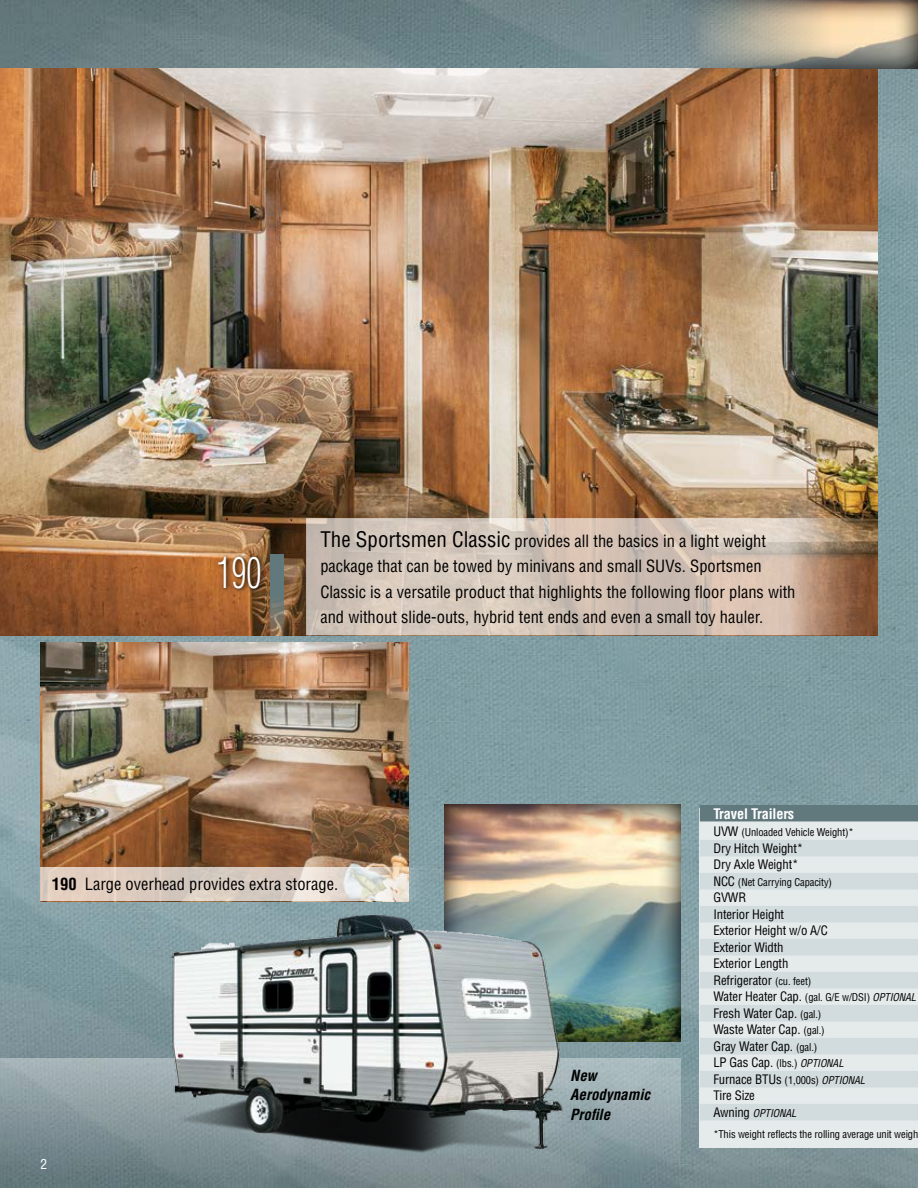
<style>
.page{position:relative;width:918px;height:1188px;background:#fff}
.page>*{position:absolute;margin:0;border:0;box-sizing:border-box;transform-origin:0 0}
.t1{font:300 condensed 42px "Helvetica";color:#fff;scale:.8 1}
.t2{font:condensed 16.5px/25.5px "Helvetica";color:#000}
.t3{font:italic 700 condensed 15px/19.5px "Helvetica";color:#000}
.t4{font:700 condensed 14.25px "Helvetica";letter-spacing:-.01em;color:#fff}
.t5{font:condensed 13.5px "Helvetica";color:#fff}
.t6{font:condensed 12.75px/16.5px "Helvetica";letter-spacing:-.01em;color:#000}
.t7{font:condensed 10.5px/21px "Helvetica";letter-spacing:-.01em;color:#000}
.s1{font-size:21px}
.s2{font-weight:700}
.s3{font-size:12.75px}
.s4{font-size:10.5px}
.s5{font-style:italic;font-size:10.5px}
.s6{font-style:italic}
</style>
<div class="page">
<img style="left:0;top:0;width:918px;height:1188px">
<img style="left:0;top:69px;width:877px;height:566px">
<svg style="left:307px;top:519px;width:589px;height:116px;background:#c9b8aa"></svg>
<svg style="left:0;top:1058px;width:681px;height:122px;background:#86989c"></svg>
<img style="left:442px;top:803px;width:240px;height:239px">
<svg style="left:270px;top:554px;width:14px;height:81px"></svg>
<img style="left:151px;top:901px;width:430px;height:258px">
<svg style="left:216px;top:553px;width:49px;height:41px;background:#8c592e"></svg>
<hr style="left:917px;top:0;width:1px;height:805px;background:#fff">
<div style="left:700px;top:808px;width:218px;height:340px;background:#e5eaeb"></div>
<div style="left:700px;top:805px;width:218px;height:16px;background:#61797d"></div>
<div style="left:700px;top:840px;width:218px;height:16px;background:#d2dbdd"></div>
<div style="left:700px;top:873px;width:218px;height:16px;background:#d2dbdd"></div>
<div style="left:700px;top:906px;width:218px;height:16px;background:#d2dbdd"></div>
<div style="left:700px;top:939px;width:218px;height:16px;background:#d2dbdd"></div>
<div style="left:700px;top:972px;width:218px;height:16px;background:#d2dbdd"></div>
<div style="left:700px;top:1005px;width:218px;height:16px;background:#d2dbdd"></div>
<div style="left:700px;top:1038px;width:218px;height:16px;background:#d2dbdd"></div>
<div style="left:700px;top:1071px;width:218px;height:16px;background:#d2dbdd"></div>
<div style="left:700px;top:1104px;width:218px;height:16px;background:#d2dbdd"></div>
<svg style="left:684px;top:0;width:234px;height:70px;background:#aba390"></svg>
<img style="left:40px;top:643px;width:368px;height:224px">
<svg style="left:40px;top:867px;width:392px;height:34px;background:#d9cfc5"></svg>
<h1 class="t1" style="left:217px;top:546px;width:57px">190</h1>
<p class="t2" style="left:320px;top:528px;width:477px"><span class="s1">The Sportsmen Classic</span> provides all the basics in a light weight package that can be towed by minivans and small SUVs. Sportsmen Classic is a versatile product that highlights the following floor plans with and without slide-outs, hybrid tent ends and even a small toy hauler.</p>
<p class="t2" style="left:52px;top:871px;width:288px"><span class="s2">190</span> Large overhead provides extra storage.</p>
<p class="t5" style="left:40px;top:1156px;width:8px">2</p>
<p class="t3" style="left:570px;top:1066px;width:81px">New<br>Aerodynamic<br>Profile</p>
<p class="t4" style="left:713px;top:805px;width:82px">Travel Trailers</p>
<p class="t7" style="left:713px;top:822px;width:142px"><span class="s3">UVW</span> (Unloaded Vehicle Weight)*</p>
<p class="t6" style="left:713px;top:840px;width:92px">Dry Hitch Weight*<br>Dry Axle Weight*</p>
<p class="t7" style="left:713px;top:871px;width:120px"><span class="s3">NCC</span> (Net Carrying Capacity)</p>
<p class="t6" style="left:713px;top:889px;width:204px">GVWR<br>Interior Height<br>Exterior Height w/o A/C<br>Exterior Width<br>Exterior Length<br>Refrigerator <span class="s4">(cu. feet)<br></span>Water Heater Cap. <span class="s4">(gal. G/E w/DSI)</span> <span class="s5">OPTIONAL<br></span>Fresh Water Cap. <span class="s4">(gal.)<br></span>Waste Water Cap. <span class="s4">(gal.)<br></span>Gray Water Cap. <span class="s4">(gal.)<br></span>LP Gas Cap. <span class="s4">(lbs.)</span> <span class="s5">OPTIONAL<br></span>Furnace BTUs <span class="s4">(1,000s)</span> <span class="s5">OPTIONAL<br></span>Tire Size</p>
<p class="t7" style="left:713px;top:1102px;width:206px"><span class="s3">Awning</span> <span class="s6">OPTIONAL<br></span>*This weight reflects the rolling average unit weigh</p>
</div>
